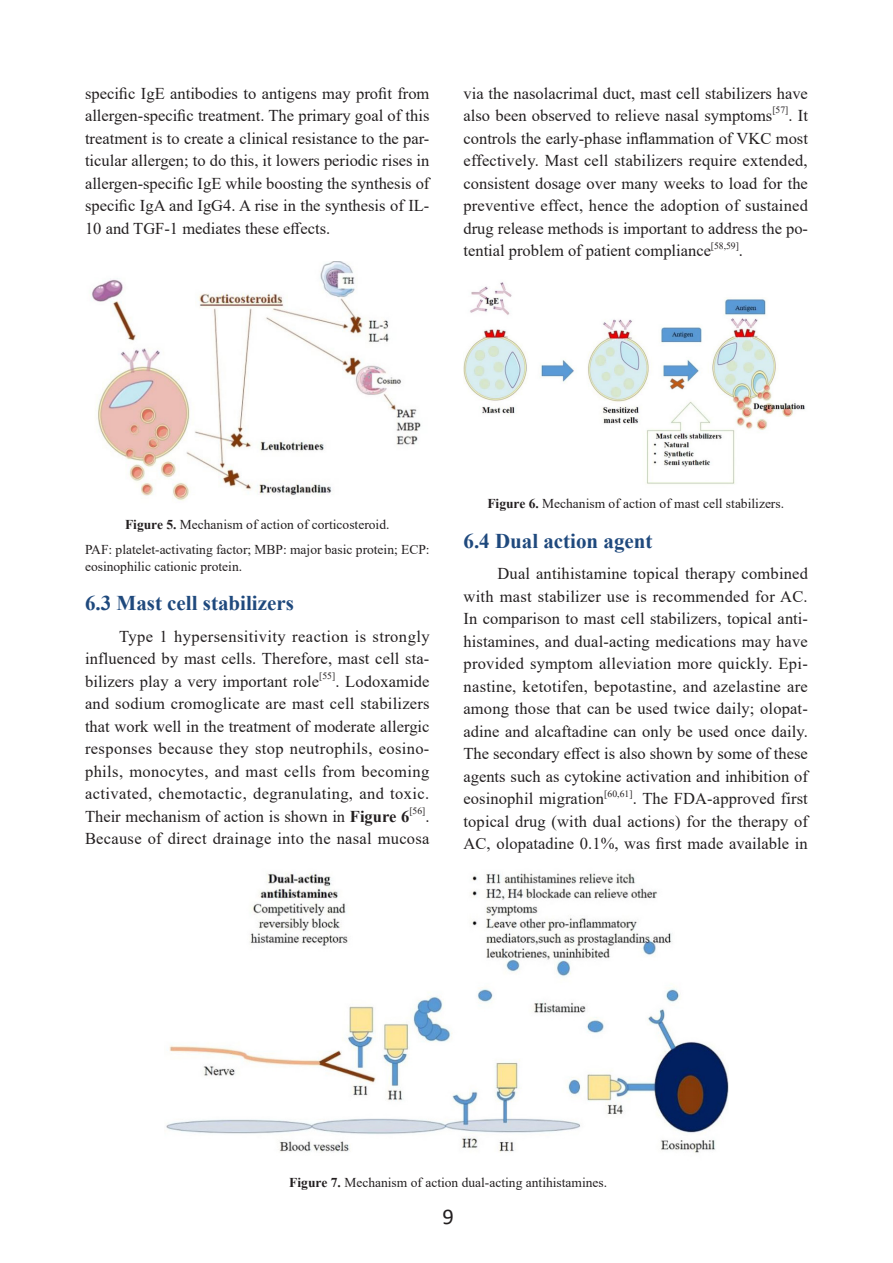
<style>
.page{position:relative;width:893px;height:1263px;background:#fff}
.page>*{position:absolute;margin:0;border:0;box-sizing:border-box;transform-origin:0 0}
.图说表注{font:22.5px "Calibri";color:#231f20}
.二级标题{font:700 21px "Times New Roman";color:#1f497d}
.正文{font:16.5px/22.5px "Times New Roman";color:#231f20;text-align:justify}
.图说表注-2{font:13.5px/16.5px "Times New Roman";color:#231f20}
.正文-2{font:9.6px "Times New Roman";color:#231f20}
.s1{font-weight:700}
</style>
<div class="page">
<img style="left:91px;top:261px;width:330px;height:240px">
<img style="left:464px;top:282px;width:341px;height:202px">
<img style="left:166px;top:873px;width:563px;height:280px">
<p class="正文" style="left:85px;top:81px;width:346px">specific IgE antibodies to antigens may profit from allergen-specific treatment. The primary goal of this treatment is to create a clinical resistance to the par&shy;ticular allergen; to do this, it lowers periodic rises in allergen-specific IgE while boosting the synthesis of specific IgA and IgG4. A rise in the synthesis of IL-10 and TGF-1 mediates these effects.</p>
<p class="正文" style="left:463px;top:81px;width:346px">via the nasolacrimal duct, mast cell stabilizers have also been observed to relieve nasal symptoms</p>
<p class="正文-2" style="left:772px;top:103px;width:18px">[57]</p>
<p class="正文" style="left:463px;top:104px;width:346px;text-indent:325px">. It controls the early-phase inflammation of VKC most effectively. Mast cell stabilizers require extended, consistent dosage over many weeks to load for the preventive effect, hence the adoption of sustained drug release methods is important to address the po&shy;tential problem of patient compliance</p>
<p class="正文-2" style="left:711px;top:238px;width:30px">[58,59]</p>
<p class="正文" style="left:739px;top:239px;width:6px">.</p>
<p class="图说表注-2" style="left:125px;top:516px;width:266px"><span class="s1">Figure 5.</span> Mechanism of action of corticosteroid.</p>
<p class="图说表注-2" style="left:85px;top:541px;width:346px">PAF: platelet-activating factor; MBP: major basic protein; ECP: eosinophilic cationic protein.</p>
<p class="二级标题" style="left:85px;top:588px;width:210px">6.3 Mast cell stabilizers</p>
<p class="正文" style="left:85px;top:624px;width:346px;text-indent:34px">Type 1 hypersensitivity reaction is strongly influenced by mast cells. Therefore, mast cell sta&shy;bilizers play a very important role</p>
<p class="正文-2" style="left:319px;top:669px;width:18px">[55]</p>
<p class="正文" style="left:85px;top:669px;width:346px;text-indent:250px">. Lodoxamide and sodium cromoglicate are mast cell stabilizers that work well in the treatment of moderate allergic responses because they stop neutrophils, eosino&shy;phils, monocytes, and mast cells from becoming activated, chemotactic, degranulating, and toxic.<br>Their mechanism of action is shown in <span class="s1">Figure 6</span></p>
<p class="正文-2" style="left:409px;top:804px;width:18px">[56]</p>
<p class="正文" style="left:85px;top:804px;width:346px;text-align:right">.<br>Because of direct drainage into the nasal mucosa</p>
<p class="图说表注-2" style="left:487px;top:495px;width:298px"><span class="s1">Figure 6.</span> Mechanism of action of mast cell stabilizers.</p>
<p class="二级标题" style="left:463px;top:526px;width:190px">6.4 Dual action agent</p>
<p class="正文" style="left:463px;top:562px;width:346px;text-indent:34px">Dual antihistamine topical therapy combined with mast stabilizer use is recommended for AC.<br>In comparison to mast cell stabilizers, topical anti&shy;histamines, and dual-acting medications may have provided symptom alleviation more quickly. Epi&shy;nastine, ketotifen, bepotastine, and azelastine are among those that can be used twice daily; olopat&shy;adine and alcaftadine can only be used once daily.<br>The secondary effect is also shown by some of these agents such as cytokine activation and inhibition of eosinophil migration</p>
<p class="正文-2" style="left:604px;top:787px;width:30px">[60,61]</p>
<p class="正文" style="left:463px;top:787px;width:346px;text-indent:169px">. The FDA-approved first topical drug (with dual actions) for the therapy of AC, olopatadine 0.1%, was first made available in</p>
<p class="图说表注-2" style="left:289px;top:1174px;width:319px"><span class="s1">Figure 7.</span> Mechanism of action dual-acting antihistamines.</p>
<p class="图说表注" style="left:442px;top:1201px;width:13px">9</p>
</div>
